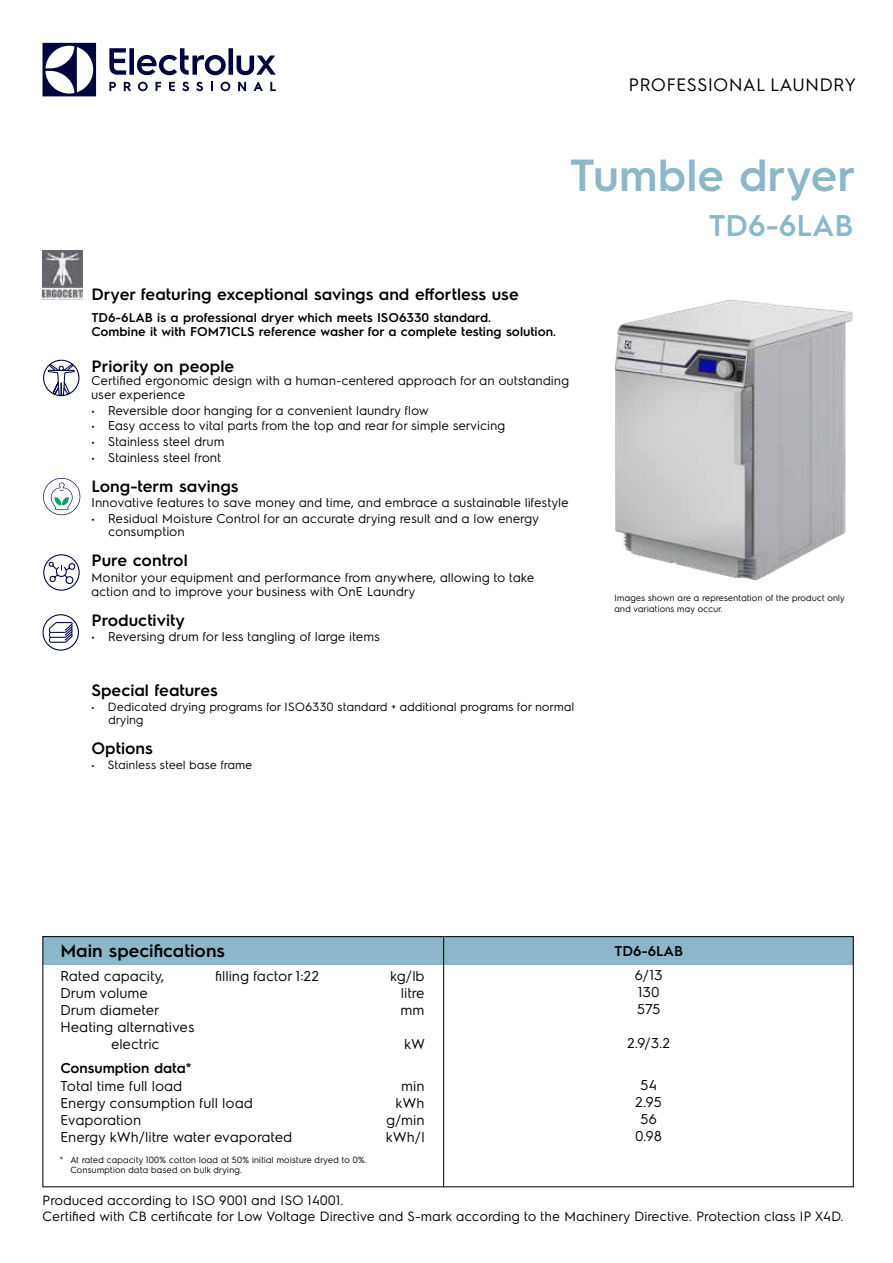
<style>
.page{position:relative;width:893px;height:1263px;background:#fff}
.page>*{position:absolute;margin:0;border:0;box-sizing:border-box;transform-origin:0 0}
.t1{font:600 45px "Electrolux Sans";color:#8cb7c9}
.t2{font:600 30px "Electrolux Sans";color:#8cb7c9}
.t3{font:18px "Electrolux Sans";color:#000}
.t4{font:600 18px "Electrolux Sans";color:#000}
.t5{font:600 16.5px "Electrolux Sans";color:#000}
.t6{font:14.25px/17.1px "Electrolux Sans";color:#000}
.t7{font:600 14.25px "Electrolux Sans";color:#000}
.t8{font:13.5px/16.2px "Electrolux Sans";color:#000}
.t9{font:12.75px/13.5px "Electrolux Sans";color:#000}
.t10{font:600 12.75px/13.5px "Electrolux Sans";color:#000}
.t11{font:12px/12.8px "Electrolux Sans";color:#000}
.t12{font:9px/10.8px "Electrolux Sans";color:#000}
</style>
<div class="page">
<svg style="left:43px;top:43px;width:53px;height:53px"></svg>
<svg style="left:109px;top:48px;width:167px;height:27px"></svg>
<svg style="left:270px;top:82px;width:6px;height:9px"></svg>
<svg style="left:221px;top:82px;width:9px;height:9px"></svg>
<svg style="left:211px;top:82px;width:2px;height:9px"></svg>
<svg style="left:196px;top:82px;width:7px;height:9px"></svg>
<svg style="left:182px;top:82px;width:7px;height:9px"></svg>
<svg style="left:169px;top:82px;width:6px;height:9px"></svg>
<svg style="left:156px;top:82px;width:5px;height:9px"></svg>
<svg style="left:138px;top:82px;width:10px;height:9px"></svg>
<svg style="left:124px;top:82px;width:7px;height:9px"></svg>
<svg style="left:109px;top:82px;width:7px;height:9px"></svg>
<svg style="left:254px;top:82px;width:9px;height:9px"></svg>
<svg style="left:238px;top:82px;width:8px;height:9px"></svg>
<img style="left:43px;top:251px;width:39px;height:49px">
<div style="left:44px;top:938px;width:808px;height:27px;background:#8cb7c9"></div>
<div style="left:42px;top:936px;width:812px;height:251px;border:1px solid #000"></div>
<hr style="left:443px;top:936px;width:1px;height:251px;background:#000">
<img style="left:614px;top:299px;width:239px;height:282px">
<svg style="left:47px;top:363px;width:28px;height:33px"></svg>
<div style="left:43px;top:360px;width:36px;height:36px;border:1px solid #00053e;border-radius:50%"></div>
<svg style="left:48px;top:561px;width:28px;height:23px"></svg>
<div style="left:43px;top:554px;width:37px;height:37px;border:1px solid #00053e;border-radius:50%"></div>
<svg style="left:43px;top:478px;width:37px;height:37px"></svg>
<div style="left:43px;top:614px;width:36px;height:37px;border:1px solid #00053e;border-radius:50%"></div>
<svg style="left:49px;top:622px;width:24px;height:21px"></svg>
<h3 class="t3" style="left:629px;top:72px;width:229px">PROFESSIONAL LAUNDRY</h3>
<h1 class="t1" style="left:570px;top:144px;width:288px">Tumble dryer</h1>
<h2 class="t2" style="left:709px;top:204px;width:146px">TD6-6LAB</h2>
<p class="t5" style="left:91px;top:283px;width:429px">Dryer featuring exceptional savings and effortless use</p>
<p class="t10" style="left:91px;top:310px;width:466px">TD6-6LAB is a professional dryer which meets ISO6330 standard.<br>Combine it with FOM71CLS reference washer for a complete testing solution.</p>
<p class="t5" style="left:91px;top:355px;width:144px">Priority on people</p>
<p class="t9" style="left:91px;top:373px;width:480px">Certified ergonomic design with a human-centered approach for an outstanding user experience</p>
<p class="t9" style="left:91px;top:403px;width:339px">• Reversible door hanging for a convenient laundry flow</p>
<p class="t9" style="left:91px;top:418px;width:416px">• Easy access to vital parts from the top and rear for simple servicing</p>
<p class="t9" style="left:91px;top:434px;width:135px">• Stainless steel drum</p>
<p class="t9" style="left:91px;top:449px;width:132px">• Stainless steel front</p>
<p class="t5" style="left:91px;top:474px;width:149px">Long-term savings</p>
<p class="t9" style="left:91px;top:495px;width:479px">Innovative features to save money and time, and embrace a sustainable lifestyle</p>
<p class="t9" style="left:108px;top:511px;width:432px;text-indent:-17px">• Residual Moisture Control for an accurate drying result and a low energy consumption</p>
<p class="t5" style="left:91px;top:549px;width:98px">Pure control</p>
<p class="t9" style="left:91px;top:570px;width:445px">Monitor your equipment and performance from anywhere, allowing to take action and to improve your business with OnE Laundry</p>
<p class="t5" style="left:91px;top:608px;width:95px">Productivity</p>
<p class="t9" style="left:91px;top:629px;width:290px">• Reversing drum for less tangling of large items</p>
<p class="t5" style="left:91px;top:679px;width:128px">Special features</p>
<p class="t11" style="left:108px;top:700px;width:468px;text-indent:-17px">• Dedicated drying programs for ISO6330 standard + additional programs for normal drying</p>
<p class="t5" style="left:91px;top:737px;width:63px">Options</p>
<p class="t11" style="left:91px;top:757px;width:163px">• Stainless steel base frame</p>
<p class="t12" style="left:614px;top:592px;width:232px">Images shown are a representation of the product only and variations may occur.</p>
<h3 class="t4" style="left:60px;top:938px;width:166px">Main specifications</h3>
<p class="t6" style="left:60px;top:966px;width:106px">Rated capacity,</p>
<p class="t6" style="left:216px;top:966px;width:105px">filling factor 1:22</p>
<p class="t6" style="left:390px;top:966px;width:36px">kg/lb</p>
<p class="t6" style="left:60px;top:983px;width:89px">Drum volume</p>
<p class="t6" style="left:401px;top:983px;width:25px">litre</p>
<p class="t6" style="left:60px;top:1000px;width:101px">Drum diameter</p>
<p class="t6" style="left:401px;top:1000px;width:25px">mm</p>
<p class="t6" style="left:111px;top:1017px;width:85px;text-indent:-51px">Heating alternatives electric</p>
<p class="t7" style="left:614px;top:941px;width:70px">TD6-6LAB</p>
<p class="t6" style="left:635px;top:965px;width:30px">6/13<br>130<br>575</p>
<p class="t6" style="left:627px;top:1034px;width:45px">2.9/3.2</p>
<p class="t6" style="left:635px;top:1075px;width:29px;text-align:center">54<br>2.95<br>56<br>0.98</p>
<p class="t6" style="left:405px;top:1034px;width:22px">kW</p>
<p class="t7" style="left:60px;top:1057px;width:133px">Consumption data*</p>
<p class="t6" style="left:60px;top:1076px;width:124px">Total time full load</p>
<p class="t6" style="left:402px;top:1076px;width:25px">min</p>
<p class="t6" style="left:60px;top:1093px;width:194px">Energy consumption full load</p>
<p class="t6" style="left:396px;top:1093px;width:30px">kWh</p>
<p class="t6" style="left:60px;top:1110px;width:83px">Evaporation</p>
<p class="t6" style="left:387px;top:1110px;width:40px">g/min</p>
<p class="t6" style="left:60px;top:1128px;width:234px">Energy kWh/litre water evaporated</p>
<p class="t6" style="left:386px;top:1128px;width:40px">kWh/l</p>
<p class="t12" style="left:70px;top:1154px;width:298px;line-height:9.9px;text-indent:-11px">* At rated capacity 100% cotton load at 50% initial moisture dryed to 0%.<br>Consumption data based on bulk drying.</p>
<p class="t8" style="left:42px;top:1191px;width:803px">Produced according to ISO 9001 and ISO 14001.<br>Certified with CB certificate for Low Voltage Directive and S-mark according to the Machinery Directive. Protection class IP X4D.</p>
</div>
